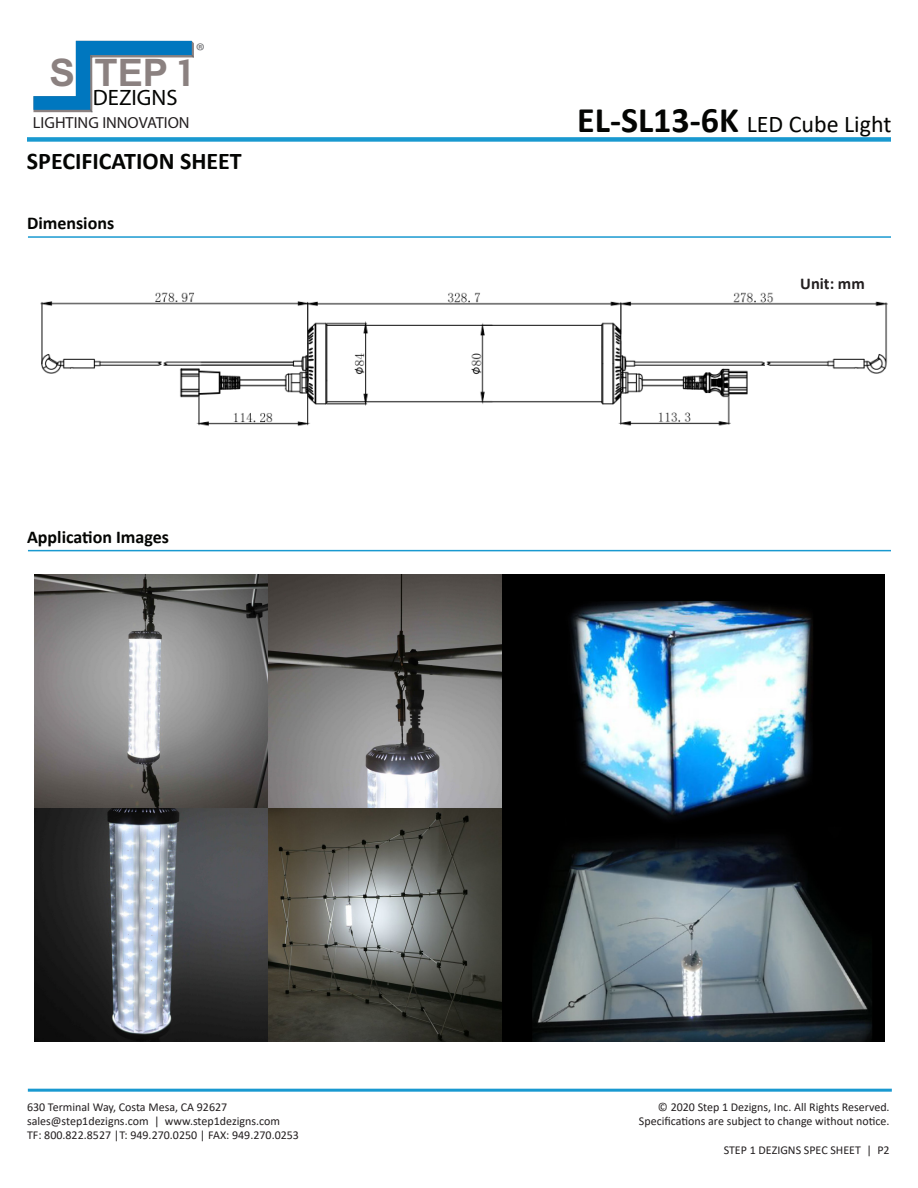
<style>
.page{position:relative;width:918px;height:1188px;background:#fff}
.page>*{position:absolute;margin:0;border:0;box-sizing:border-box;transform-origin:0 0}
.t1{font:700 37.95px "Arial";color:#8b8180}
.t2{font:24px "Calibri";color:#040503}
.t3{font:700 24px "Calibri";color:#040503}
.t4{font:22.35px "Avenir Next";color:#040503}
.t5{font:21.45px "Avenir Next";color:#6c6d70}
.t6{font:700 18px "Calibri";color:#040503}
.t7{font:700 16.5px "Calibri";color:#231f20}
.t8{font:16.05px "Avenir Next";color:#231f20}
.t9{font:12px "Calibri";color:#231f20}
.s1{font-family:"COUTURE"}
.s2{font-weight:700;font-size:36px}
</style>
<div class="page">
<svg style="left:33px;top:41px;width:161px;height:72px"></svg>
<img style="left:35px;top:575px;width:850px;height:466px">
<hr style="left:28px;top:1089px;width:864px;height:3px;background:#1999d0">
<div style="left:27px;top:137px;width:864px;height:5px;background:#1999d0"></div>
<hr style="left:28px;top:236px;width:863px;height:2px;background:#1999d0">
<img style="left:40px;top:292px;width:848px;height:134px">
<hr style="left:28px;top:550px;width:863px;height:1px;background:#1999d0">
<p class="t1" style="left:50px;top:46px;width:142px">S TEP <span class="s1">1</span></p>
<p class="t4" style="left:93px;top:84px;width:86px">DEZIGNS</p>
<p class="t8" style="left:33px;top:113px;width:158px">LIGHTING INNOVATION</p>
<p class="t5" style="left:196px;top:38px;width:11px">®</p>
<p class="t3" style="left:27px;top:144px;width:216px">SPECIFICATION SHEET</p>
<p class="t6" style="left:27px;top:210px;width:89px">Dimensions</p>
<p class="t6" style="left:27px;top:524px;width:144px">Application Images</p>
<p class="t9" style="left:27px;top:1098px;width:202px">630 Terminal Way, Costa Mesa, CA 92627</p>
<p class="t9" style="left:27px;top:1113px;width:255px">sales@step1dezigns.com | www.step1dezigns.com</p>
<p class="t9" style="left:27px;top:1127px;width:274px">TF: 800.822.8527 |T: 949.270.0250 | FAX: 949.270.0253</p>
<p class="t2" style="left:577px;top:107px;width:316px"><span class="s2">EL-SL13-6K</span> LED Cube Light</p>
<p class="t7" style="left:800px;top:272px;width:66px">Unit: mm</p>
<p class="t9" style="left:658px;top:1098px;width:233px">© 2020 Step 1 Dezigns, Inc. All Rights Reserved.</p>
<p class="t9" style="left:639px;top:1113px;width:252px">Specifications are subject to change without notice.</p>
<p class="t9" style="left:724px;top:1141px;width:167px">STEP 1 DEZIGNS SPEC SHEET | P2</p>
</div>
